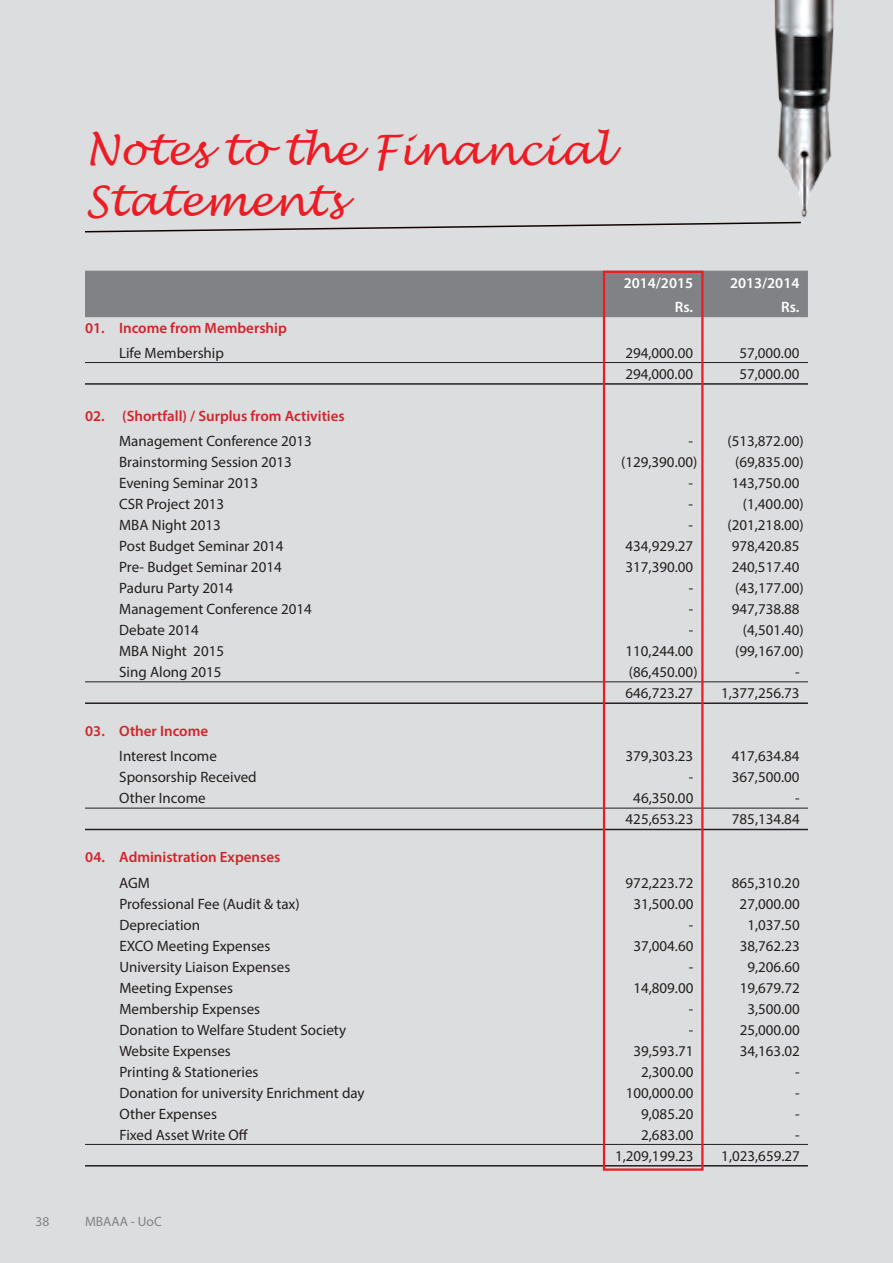
<style>
.page{position:relative;width:893px;height:1263px;background:#dcddde}
.page>*{position:absolute;margin:0;border:0;box-sizing:border-box;transform-origin:0 0}
.t1{font:italic 42px/50.4px "Lucida Handwriting";color:#ed1c24}
.t2{font:15px "Myriad Pro";color:#231f20}
.t3{font:600 15px "Myriad Pro";color:#d2232a}
.t4{font:600 15px "Myriad Pro";color:#fff}
.t5{font:13.5px "Myriad Pro";color:#808285}
</style>
<div class="page">
<div style="left:85px;top:271px;width:723px;height:46px;background:#808285"></div>
<hr style="left:85px;top:362px;width:723px;height:1px;background:#231f20">
<hr style="left:85px;top:383px;width:723px;height:2px;background:#231f20">
<hr style="left:85px;top:681px;width:723px;height:1px;background:#231f20">
<hr style="left:85px;top:702px;width:723px;height:2px;background:#231f20">
<hr style="left:85px;top:808px;width:723px;height:1px;background:#231f20">
<hr style="left:85px;top:829px;width:723px;height:1px;background:#231f20">
<hr style="left:85px;top:1144px;width:723px;height:1px;background:#231f20">
<hr style="left:85px;top:1165px;width:723px;height:1px;background:#231f20">
<svg style="left:85px;top:221px;width:716px;height:12px"></svg>
<img style="left:774px;top:0;width:60px;height:217px">
<div style="left:603px;top:271px;width:100px;height:900px;border:2px solid #ed1c24"></div>
<h1 class="t1" style="left:85px;top:127px;width:527px">Notes to the Financial<br>Statements</h1>
<p class="t4" style="left:624px;top:273px;width:71px">2014/2015</p>
<p class="t4" style="left:730px;top:273px;width:71px">2013/2014</p>
<p class="t4" style="left:675px;top:297px;width:20px">Rs.</p>
<p class="t4" style="left:781px;top:297px;width:20px">Rs.</p>
<p class="t3" style="left:85px;top:318px;width:203px">01. Income from Membership</p>
<p class="t2" style="left:119px;top:344px;width:106px">Life Membership</p>
<p class="t2" style="left:625px;top:344px;width:69px">294,000.00</p>
<p class="t2" style="left:739px;top:344px;width:62px">57,000.00</p>
<p class="t2" style="left:625px;top:365px;width:69px">294,000.00</p>
<p class="t2" style="left:739px;top:365px;width:62px">57,000.00</p>
<p class="t3" style="left:85px;top:406px;width:261px">02. (Shortfall) / Surplus from Activities</p>
<p class="t2" style="left:119px;top:432px;width:194px">Management Conference 2013</p>
<p class="t2" style="left:689px;top:432px;width:117px">- (513,872.00)</p>
<p class="t2" style="left:119px;top:453px;width:174px">Brainstorming Session 2013</p>
<p class="t2" style="left:621px;top:453px;width:78px">(129,390.00)</p>
<p class="t2" style="left:735px;top:453px;width:70px">(69,835.00)</p>
<p class="t2" style="left:119px;top:474px;width:141px">Evening Seminar 2013</p>
<p class="t2" style="left:689px;top:474px;width:6px">-</p>
<p class="t2" style="left:732px;top:474px;width:69px">143,750.00</p>
<p class="t2" style="left:119px;top:495px;width:107px">CSR Project 2013</p>
<p class="t2" style="left:689px;top:495px;width:6px">-</p>
<p class="t2" style="left:743px;top:495px;width:62px">(1,400.00)</p>
<p class="t2" style="left:119px;top:516px;width:103px">MBA Night 2013</p>
<p class="t2" style="left:689px;top:516px;width:117px">- (201,218.00)</p>
<p class="t2" style="left:119px;top:537px;width:166px">Post Budget Seminar 2014</p>
<p class="t2" style="left:625px;top:537px;width:69px">434,929.27</p>
<p class="t2" style="left:732px;top:537px;width:69px">978,420.85</p>
<p class="t2" style="left:119px;top:558px;width:164px">Pre- Budget Seminar 2014</p>
<p class="t2" style="left:625px;top:558px;width:69px">317,390.00</p>
<p class="t2" style="left:732px;top:558px;width:69px">240,517.40</p>
<p class="t2" style="left:119px;top:579px;width:116px">Paduru Party 2014</p>
<p class="t2" style="left:689px;top:579px;width:6px">-</p>
<p class="t2" style="left:735px;top:579px;width:70px">(43,177.00)</p>
<p class="t2" style="left:119px;top:600px;width:194px">Management Conference 2014</p>
<p class="t2" style="left:689px;top:600px;width:6px">-</p>
<p class="t2" style="left:732px;top:600px;width:69px">947,738.88</p>
<p class="t2" style="left:119px;top:621px;width:81px">Debate 2014</p>
<p class="t2" style="left:689px;top:621px;width:6px">-</p>
<p class="t2" style="left:743px;top:621px;width:62px">(4,501.40)</p>
<p class="t2" style="left:119px;top:642px;width:106px">MBA Night 2015</p>
<p class="t2" style="left:625px;top:642px;width:69px">110,244.00</p>
<p class="t2" style="left:735px;top:642px;width:70px">(99,167.00)</p>
<p class="t2" style="left:119px;top:663px;width:104px">Sing Along 2015</p>
<p class="t2" style="left:629px;top:663px;width:70px">(86,450.00)</p>
<p class="t2" style="left:795px;top:663px;width:6px">-</p>
<p class="t2" style="left:626px;top:684px;width:69px">646,723.27</p>
<p class="t2" style="left:721px;top:684px;width:80px">1,377,256.73</p>
<p class="t3" style="left:85px;top:722px;width:124px">03. Other Income</p>
<p class="t2" style="left:119px;top:747px;width:99px">Interest Income</p>
<p class="t2" style="left:626px;top:747px;width:69px">379,303.23</p>
<p class="t2" style="left:732px;top:747px;width:69px">417,634.84</p>
<p class="t2" style="left:119px;top:768px;width:139px">Sponsorship Received</p>
<p class="t2" style="left:689px;top:768px;width:6px">-</p>
<p class="t2" style="left:732px;top:768px;width:69px">367,500.00</p>
<p class="t2" style="left:119px;top:789px;width:88px">Other Income</p>
<p class="t2" style="left:633px;top:789px;width:62px">46,350.00</p>
<p class="t2" style="left:795px;top:789px;width:6px">-</p>
<p class="t2" style="left:626px;top:810px;width:69px">425,653.23</p>
<p class="t2" style="left:732px;top:810px;width:69px">785,134.84</p>
<p class="t3" style="left:85px;top:848px;width:197px">04. Administration Expenses</p>
<p class="t2" style="left:119px;top:873px;width:32px">AGM</p>
<p class="t2" style="left:626px;top:873px;width:69px">972,223.72</p>
<p class="t2" style="left:732px;top:873px;width:69px">865,310.20</p>
<p class="t2" style="left:119px;top:894px;width:182px">Professional Fee (Audit &amp; tax)</p>
<p class="t2" style="left:633px;top:894px;width:62px">31,500.00</p>
<p class="t2" style="left:740px;top:894px;width:62px">27,000.00</p>
<p class="t2" style="left:119px;top:915px;width:82px">Depreciation</p>
<p class="t2" style="left:689px;top:915px;width:6px">-</p>
<p class="t2" style="left:747px;top:915px;width:54px">1,037.50</p>
<p class="t2" style="left:119px;top:936px;width:153px">EXCO Meeting Expenses</p>
<p class="t2" style="left:633px;top:936px;width:62px">37,004.60</p>
<p class="t2" style="left:740px;top:936px;width:62px">38,762.23</p>
<p class="t2" style="left:119px;top:957px;width:172px">University Liaison Expenses</p>
<p class="t2" style="left:689px;top:957px;width:6px">-</p>
<p class="t2" style="left:747px;top:957px;width:54px">9,206.60</p>
<p class="t2" style="left:119px;top:978px;width:115px">Meeting Expenses</p>
<p class="t2" style="left:633px;top:978px;width:62px">14,809.00</p>
<p class="t2" style="left:740px;top:978px;width:62px">19,679.72</p>
<p class="t2" style="left:119px;top:999px;width:142px">Membership Expenses</p>
<p class="t2" style="left:689px;top:999px;width:6px">-</p>
<p class="t2" style="left:747px;top:999px;width:54px">3,500.00</p>
<p class="t2" style="left:119px;top:1020px;width:228px">Donation to Welfare Student Society</p>
<p class="t2" style="left:689px;top:1020px;width:6px">-</p>
<p class="t2" style="left:740px;top:1020px;width:62px">25,000.00</p>
<p class="t2" style="left:119px;top:1041px;width:113px">Website Expenses</p>
<p class="t2" style="left:633px;top:1041px;width:62px">39,593.71</p>
<p class="t2" style="left:740px;top:1041px;width:62px">34,163.02</p>
<p class="t2" style="left:119px;top:1062px;width:141px">Printing &amp; Stationeries</p>
<p class="t2" style="left:641px;top:1062px;width:54px">2,300.00</p>
<p class="t2" style="left:795px;top:1062px;width:6px">-</p>
<p class="t2" style="left:119px;top:1083px;width:247px">Donation for university Enrichment day</p>
<p class="t2" style="left:626px;top:1083px;width:69px">100,000.00</p>
<p class="t2" style="left:795px;top:1083px;width:6px">-</p>
<p class="t2" style="left:119px;top:1104px;width:99px">Other Expenses</p>
<p class="t2" style="left:641px;top:1104px;width:54px">9,085.20</p>
<p class="t2" style="left:795px;top:1104px;width:6px">-</p>
<p class="t2" style="left:119px;top:1125px;width:130px">Fixed Asset Write Off</p>
<p class="t2" style="left:641px;top:1125px;width:54px">2,683.00</p>
<p class="t2" style="left:795px;top:1125px;width:6px">-</p>
<p class="t2" style="left:615px;top:1146px;width:80px">1,209,199.23</p>
<p class="t2" style="left:721px;top:1146px;width:80px">1,023,659.27</p>
<p class="t5" style="left:36px;top:1213px;width:15px">38</p>
<p class="t5" style="left:85px;top:1213px;width:78px">MBAAA - UoC</p>
</div>
